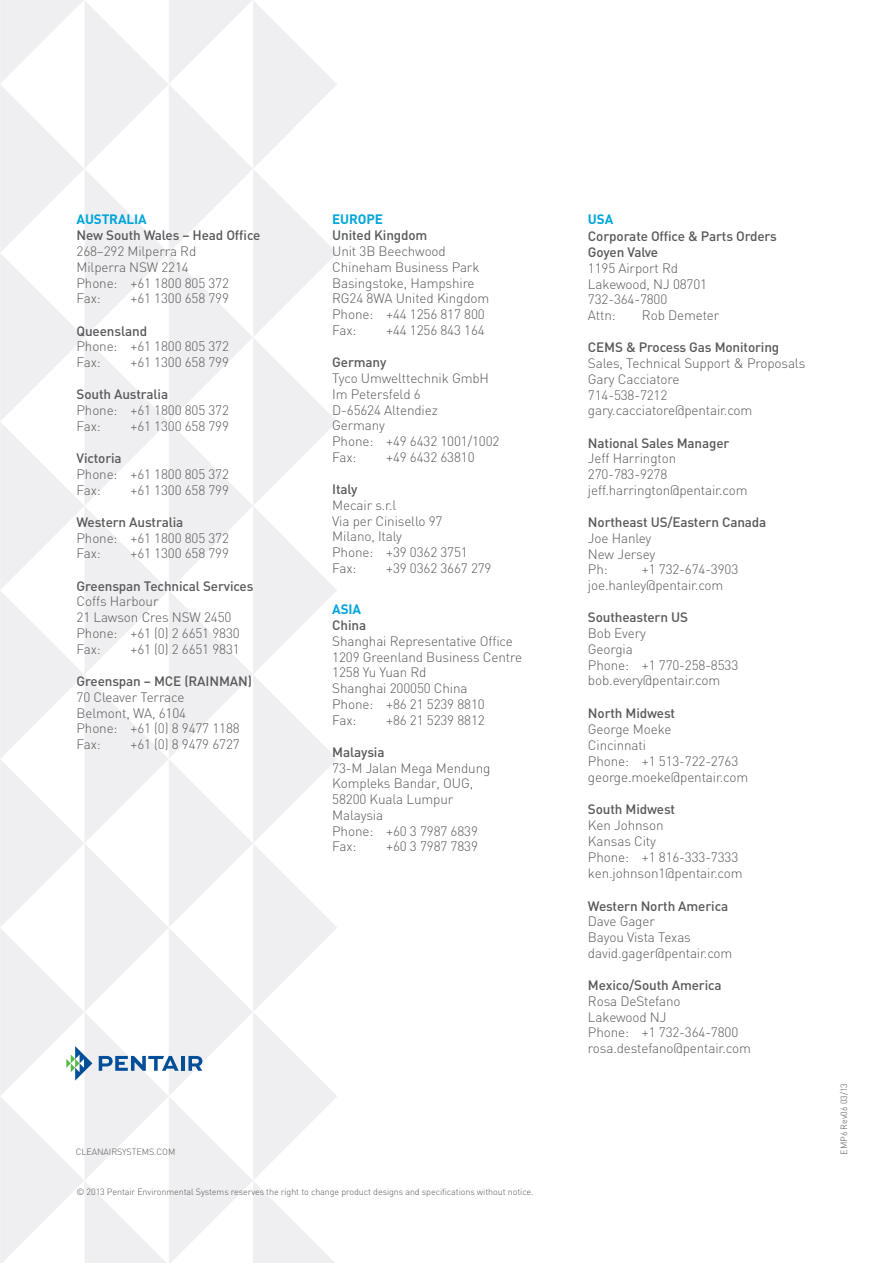
<style>
.page{position:relative;width:893px;height:1263px;background:#fff}
.page>*{position:absolute;margin:0;border:0;box-sizing:border-box;transform-origin:0 0}
.t1{font:300 13.5px/15.8px "DIN";letter-spacing:-.01em;color:#57585a}
.t2{font:500 13.5px/16.5px "DIN";letter-spacing:-.01em;color:#57585a}
.t3{font:700 13.5px "DIN";letter-spacing:-.01em;color:#00a5da}
.t4{font:300 9px "DIN";letter-spacing:-.01em;color:#57585a}
</style>
<div class="page">
<svg style="left:0;top:0;width:337px;height:1263px"></svg>
<p class="t3" style="left:77px;top:210px;width:72px">AUSTRALIA</p>
<p class="t2" style="left:77px;top:227px;width:185px">New South Wales – Head Office</p>
<p class="t1" style="left:77px;top:243px;width:154px">268–292 Milperra Rd<br>Milperra NSW 2214<br>Phone: +61 1800 805 372<br>Fax:</p>
<p class="t1" style="left:131px;top:290px;width:100px">+61 1300 658 799</p>
<p class="t2" style="left:77px;top:322px;width:72px">Queensland</p>
<p class="t1" style="left:77px;top:338px;width:154px">Phone: +61 1800 805 372<br>Fax:</p>
<p class="t1" style="left:131px;top:354px;width:100px">+61 1300 658 799</p>
<p class="t2" style="left:77px;top:386px;width:93px">South Australia</p>
<p class="t1" style="left:77px;top:402px;width:154px">Phone: +61 1800 805 372<br>Fax:</p>
<p class="t1" style="left:131px;top:418px;width:100px">+61 1300 658 799</p>
<p class="t2" style="left:77px;top:450px;width:47px">Victoria</p>
<p class="t1" style="left:77px;top:466px;width:154px">Phone: +61 1800 805 372<br>Fax:</p>
<p class="t1" style="left:131px;top:482px;width:100px">+61 1300 658 799</p>
<p class="t2" style="left:77px;top:513px;width:108px">Western Australia</p>
<p class="t1" style="left:77px;top:530px;width:154px">Phone: +61 1800 805 372<br>Fax:</p>
<p class="t1" style="left:131px;top:546px;width:100px">+61 1300 658 799</p>
<p class="t2" style="left:77px;top:577px;width:178px">Greenspan Technical Services</p>
<p class="t1" style="left:77px;top:594px;width:165px">Coffs Harbour<br>21 Lawson Cres NSW 2450<br>Phone: +61 (0) 2 6651 9830<br>Fax:</p>
<p class="t1" style="left:131px;top:641px;width:111px">+61 (0) 2 6651 9831</p>
<p class="t2" style="left:77px;top:672px;width:177px">Greenspan – MCE (RAINMAN)</p>
<p class="t1" style="left:77px;top:689px;width:165px">70 Cleaver Terrace<br>Belmont, WA, 6104<br>Phone: +61 (0) 8 9477 1188<br>Fax:</p>
<p class="t1" style="left:131px;top:736px;width:111px">+61 (0) 8 9479 6727</p>
<p class="t3" style="left:332px;top:210px;width:52px">EUROPE</p>
<p class="t2" style="left:332px;top:227px;width:97px">United Kingdom</p>
<p class="t1" style="left:332px;top:243px;width:159px">Unit 3B Beechwood<br>Chineham Business Park<br>Basingstoke, Hampshire<br>RG24 8WA United Kingdom<br>Phone: +44 1256 817 800<br>Fax:</p>
<p class="t1" style="left:386px;top:322px;width:100px">+44 1256 843 164</p>
<p class="t2" style="left:332px;top:354px;width:56px">Germany</p>
<p class="t1" style="left:332px;top:370px;width:169px">Tyco Umwelttechnik GmbH<br>Im Petersfeld 6<br>D-65624 Altendiez<br>Germany<br>Phone: +49 6432 1001/1002<br>Fax:</p>
<p class="t1" style="left:386px;top:449px;width:90px">+49 6432 63810</p>
<p class="t2" style="left:332px;top:480px;width:27px">Italy</p>
<p class="t1" style="left:332px;top:497px;width:137px">Mecair s.r.l<br>Via per Cinisello 97<br>Milano, Italy<br>Phone: +39 0362 3751<br>Fax:</p>
<p class="t1" style="left:386px;top:560px;width:107px">+39 0362 3667 279</p>
<p class="t3" style="left:332px;top:600px;width:4px">ASIA</p>
<p class="t2" style="left:332px;top:616px;width:35px">China</p>
<p class="t1" style="left:332px;top:633px;width:191px">Shanghai Representative Office<br>1209 Greenland Business Centre<br>1258 Yu Yuan Rd<br>Shanghai 200050 China<br>Phone: +86 21 5239 8810<br>Fax:</p>
<p class="t1" style="left:386px;top:712px;width:100px">+86 21 5239 8812</p>
<p class="t2" style="left:332px;top:743px;width:54px">Malaysia</p>
<p class="t1" style="left:332px;top:760px;width:160px">73-M Jalan Mega Mendung<br>Kompleks Bandar, OUG,<br>58200 Kuala Lumpur<br>Malaysia<br>Phone: +60 3 7987 6839<br>Fax:</p>
<p class="t1" style="left:386px;top:838px;width:93px">+60 3 7987 7839</p>
<p class="t4" style="left:76px;top:1146px;width:84px">CLEANAIRSYSTEMS.com</p>
<p class="t4" style="left:76px;top:1186px;width:459px">© 2013 Pentair Environmental Systems reserves the right to change product designs and specifications without notice.</p>
<p class="t3" style="left:588px;top:210px;width:4px">USA</p>
<p class="t2" style="left:588px;top:227px;width:190px">Corporate Office &amp; Parts Orders<br>Goyen Valve</p>
<p class="t1" style="left:588px;top:260px;width:121px">1195 Airport Rd<br>Lakewood, NJ 08701<br>732-364-7800<br>Attn:</p>
<p class="t1" style="left:642px;top:307px;width:79px">Rob Demeter</p>
<p class="t2" style="left:588px;top:339px;width:193px">CEMS &amp; Process Gas Monitoring</p>
<p class="t1" style="left:588px;top:355px;width:219px">Sales, Technical Support &amp; Proposals<br>Gary Cacciatore<br>714-538-7212 gary.cacciatore@pentair.com</p>
<p class="t2" style="left:588px;top:434px;width:143px">National Sales Manager</p>
<p class="t1" style="left:588px;top:450px;width:161px">Jeff Harrington<br>270-783-9278 jeff.harrington@pentair.com</p>
<p class="t2" style="left:588px;top:514px;width:180px">Northeast US/Eastern Canada</p>
<p class="t1" style="left:588px;top:530px;width:69px">Joe Hanley<br>New Jersey<br>Ph:</p>
<p class="t1" style="left:588px;top:561px;width:152px;text-indent:54px">+1 732-674-3903 joe.hanley@pentair.com</p>
<p class="t2" style="left:588px;top:609px;width:102px">Southeastern US</p>
<p class="t1" style="left:588px;top:625px;width:152px">Bob Every<br>Georgia<br>Phone: +1 770-258-8533 bob.every@pentair.com</p>
<p class="t2" style="left:588px;top:705px;width:89px">North Midwest</p>
<p class="t1" style="left:588px;top:721px;width:162px">George Moeke<br>Cincinnati<br>Phone: +1 513-722-2763 george.moeke@pentair.com</p>
<p class="t2" style="left:588px;top:801px;width:89px">South Midwest</p>
<p class="t1" style="left:588px;top:817px;width:156px">Ken Johnson<br>Kansas City<br>Phone: +1 816-333-7333 ken.johnson1@pentair.com</p>
<p class="t2" style="left:588px;top:897px;width:142px">Western North America</p>
<p class="t1" style="left:588px;top:913px;width:146px">Dave Gager<br>Bayou Vista Texas david.gager@pentair.com</p>
<p class="t2" style="left:588px;top:976px;width:135px">Mexico/South America</p>
<p class="t1" style="left:588px;top:993px;width:164px">Rosa DeStefano<br>Lakewood NJ<br>Phone: +1 732-364-7800 rosa.destefano@pentair.com</p>
<p class="t4" style="left:838px;top:1154px;width:73px;rotate:-90deg">EMP6 Rev06 03/13</p>
</div>
